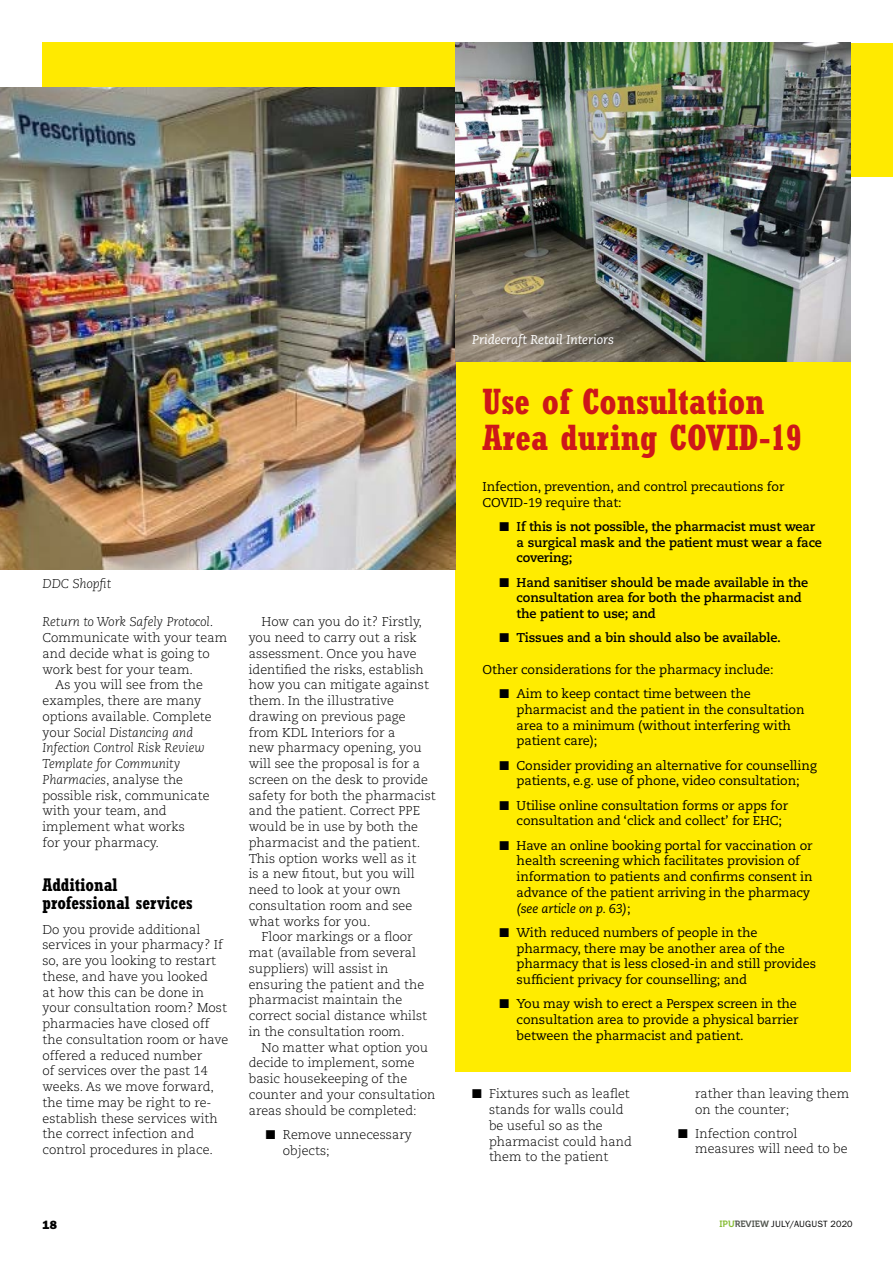
<style>
.page{position:relative;width:893px;height:1263px;background:#fff}
.page>*{position:absolute;margin:0;border:0;box-sizing:border-box;transform-origin:0 0}
.t1{font:700 condensed 36px/36px "Rockwell Std";color:#cd1719}
.t2{font:700 condensed 18px/18px "Rockwell Std";color:#000}
.t3{font:300 12.75px/15.8px "Caecilia LT Std";color:#000}
.t4{font:12.75px/15.8px "Caecilia LT Std";letter-spacing:-.01em;color:#000}
.t5{font:700 12.75px/15.8px "Caecilia LT Std";letter-spacing:-.01em;color:#000}
.t6{font:italic 300 12.75px "Caecilia LT Std";color:#000}
.t7{font:italic 12.75px "Caecilia LT Std";color:#fff}
.t8{font:12px "ITC Franklin Gothic Std Hvy";color:#000}
.t9{font:9.15px "ITC Franklin Gothic Std";letter-spacing:.02em;color:#000}
.s1{font-style:normal}
.s2{font-style:italic}
.s3{font-family:"Museo 700";color:#86bd34}
.s4{font-family:"Museo 700";color:#52564f}
</style>
<div class="page">
<div style="left:43px;top:43px;width:850px;height:133px;background:#ffea00"></div>
<div style="left:455px;top:361px;width:395px;height:711px;background:#ffec00"></div>
<img style="left:0;top:87px;width:455px;height:483px">
<img style="left:455px;top:43px;width:395px;height:318px">
<p class="t6" style="left:43px;top:576px;width:70px">DDC Shopfit</p>
<p class="t6" style="left:43px;top:615px;width:172px">Return to Work Safely Protocol<span class="s1">.</span></p>
<p class="t3" style="left:43px;top:630px;width:186px">Communicate with your team</p>
<p class="t3" style="left:43px;top:646px;width:169px">and decide what is going to</p>
<p class="t3" style="left:43px;top:662px;width:152px">work best for your team.</p>
<p class="t3" style="left:55px;top:677px;width:149px">As you will see from the</p>
<p class="t3" style="left:43px;top:693px;width:160px">examples, there are many</p>
<p class="t3" style="left:43px;top:709px;width:171px">options available. Complete</p>
<p class="t6" style="left:43px;top:725px;width:152px"><span class="s1">your</span> Social Distancing and</p>
<p class="t6" style="left:43px;top:741px;width:164px">Infection Control Risk Review</p>
<p class="t6" style="left:43px;top:756px;width:139px">Template for Community</p>
<p class="t3" style="left:43px;top:772px;width:142px"><span class="s2">Pharmacies</span>, analyse the</p>
<p class="t3" style="left:43px;top:788px;width:169px">possible risk, communicate</p>
<p class="t3" style="left:43px;top:803px;width:126px">with your team, and</p>
<p class="t3" style="left:43px;top:819px;width:144px">implement what works</p>
<p class="t3" style="left:43px;top:835px;width:118px">for your pharmacy.</p>
<h2 class="t2" style="left:43px;top:876px;width:152px">Additional professional services</h2>
<p class="t3" style="left:43px;top:922px;width:187px">Do you provide additional services in your pharmacy? If so, are you looking to restart these, and have you looked<br>at how this can be done in your consultation room? Most pharmacies have closed off the consultation room or have offered a reduced number<br>of services over the past 14 weeks. As we move forward, the time may be right to re&shy;establish these services with the correct infection and control procedures in place.</p>
<p class="t3" style="left:262px;top:614px;width:162px">How can you do it? Firstly,</p>
<p class="t3" style="left:249px;top:630px;width:170px">you need to carry out a risk</p>
<p class="t3" style="left:249px;top:646px;width:169px">assessment. Once you have</p>
<p class="t3" style="left:249px;top:662px;width:177px">identified the risks, establish</p>
<p class="t3" style="left:249px;top:677px;width:182px">how you can mitigate against</p>
<p class="t3" style="left:249px;top:693px;width:147px">them. In the illustrative</p>
<p class="t3" style="left:249px;top:709px;width:158px">drawing on previous page</p>
<p class="t3" style="left:249px;top:725px;width:148px">from KDL Interiors for a</p>
<p class="t3" style="left:249px;top:740px;width:174px">new pharmacy opening, you</p>
<p class="t3" style="left:249px;top:756px;width:173px">will see the proposal is for a</p>
<p class="t3" style="left:249px;top:772px;width:181px">screen on the desk to provide</p>
<p class="t3" style="left:249px;top:788px;width:188px">safety for both the pharmacist</p>
<p class="t3" style="left:249px;top:803px;width:173px">and the patient. Correct PPE</p>
<p class="t3" style="left:249px;top:819px;width:171px">would be in use by both the</p>
<p class="t3" style="left:249px;top:835px;width:173px">pharmacist and the patient.</p>
<p class="t3" style="left:249px;top:851px;width:169px">This option works well as it</p>
<p class="t3" style="left:249px;top:866px;width:168px">is a new fitout, but you will</p>
<p class="t3" style="left:249px;top:882px;width:153px">need to look at your own</p>
<p class="t3" style="left:249px;top:898px;width:165px">consultation room and see</p>
<p class="t3" style="left:249px;top:913px;width:123px">what works for you.</p>
<p class="t3" style="left:262px;top:929px;width:153px">Floor markings or a floor</p>
<p class="t3" style="left:249px;top:945px;width:169px">mat (available from several</p>
<p class="t3" style="left:249px;top:961px;width:141px">suppliers) will assist in</p>
<p class="t3" style="left:249px;top:976px;width:177px">ensuring the patient and the</p>
<p class="t3" style="left:249px;top:992px;width:155px">pharmacist maintain the</p>
<p class="t3" style="left:249px;top:1008px;width:180px">correct social distance whilst</p>
<p class="t3" style="left:249px;top:1024px;width:157px">in the consultation room.</p>
<p class="t3" style="left:262px;top:1039px;width:168px">No matter what option you</p>
<p class="t3" style="left:249px;top:1055px;width:167px">decide to implement, some</p>
<p class="t3" style="left:249px;top:1071px;width:160px">basic housekeeping of the</p>
<p class="t3" style="left:249px;top:1087px;width:188px">counter and your consultation</p>
<p class="t3" style="left:249px;top:1102px;width:169px">areas should be completed:</p>
<p class="t3" style="left:283px;top:1127px;width:131px;text-indent:-17px">■ Remove unnecessary objects;</p>
<p class="t7" style="left:472px;top:333px;width:144px">Pridecraft Retail Interiors</p>
<h1 class="t1" style="left:483px;top:383px;width:320px">Use of Consultation<br>Area during COVID-19</h1>
<p class="t4" style="left:483px;top:479px;width:303px">Infection, prevention, and control precautions for<br>COVID-19 require that:</p>
<p class="t5" style="left:517px;top:519px;width:307px;text-indent:-17px">■ If this is not possible, the pharmacist must wear a surgical mask and the patient must wear a face covering;</p>
<p class="t5" style="left:517px;top:574px;width:293px;text-indent:-17px">■ Hand sanitiser should be made available in the consultation area for both the pharmacist and the patient to use; and</p>
<p class="t5" style="left:500px;top:630px;width:283px">■ Tissues and a bin should also be available.</p>
<p class="t4" style="left:483px;top:662px;width:293px">Other considerations for the pharmacy include:</p>
<p class="t4" style="left:517px;top:686px;width:289px;text-indent:-17px">■ Aim to keep contact time between the pharmacist and the patient in the consultation area to a minimum (without interfering with patient care);</p>
<p class="t4" style="left:500px;top:757px;width:319px;text-align:center">■ Consider providing an alternative for counselling patients, e.g. use of phone, video consultation;</p>
<p class="t4" style="left:517px;top:797px;width:273px;text-indent:-17px">■ Utilise online consultation forms or apps for consultation and ‘click and collect’ for EHC;</p>
<p class="t4" style="left:517px;top:837px;width:297px;text-indent:-17px">■ Have an online booking portal for vaccination or health screening which facilitates provision of information to patients and confirms consent in advance of the patient arriving in the pharmacy <span class="s2">(see article on p. 63)</span>;</p>
<p class="t4" style="left:517px;top:925px;width:301px;text-indent:-17px">■ With reduced numbers of people in the pharmacy, there may be another area of the pharmacy that is less closed-in and still provides sufficient privacy for counselling; and</p>
<p class="t4" style="left:517px;top:996px;width:283px;text-indent:-17px">■ You may wish to erect a Perspex screen in the consultation area to provide a physical barrier between the pharmacist and patient.</p>
<p class="t3" style="left:489px;top:1086px;width:144px;text-indent:-17px">■ Fixtures such as leaflet stands for walls could be useful so as the pharmacist could hand them to the patient</p>
<p class="t3" style="left:695px;top:1086px;width:155px">rather than leaving them on the counter;</p>
<p class="t3" style="left:695px;top:1126px;width:154px;text-indent:-17px">■ Infection control measures will need to be</p>
<p class="t8" style="left:43px;top:1217px;width:16px">18</p>
<p class="t9" style="left:719px;top:1219px;width:135px"><span class="s3">IPU</span><span class="s4">REVIEW</span> JULY/AUGUST 2020</p>
</div>
